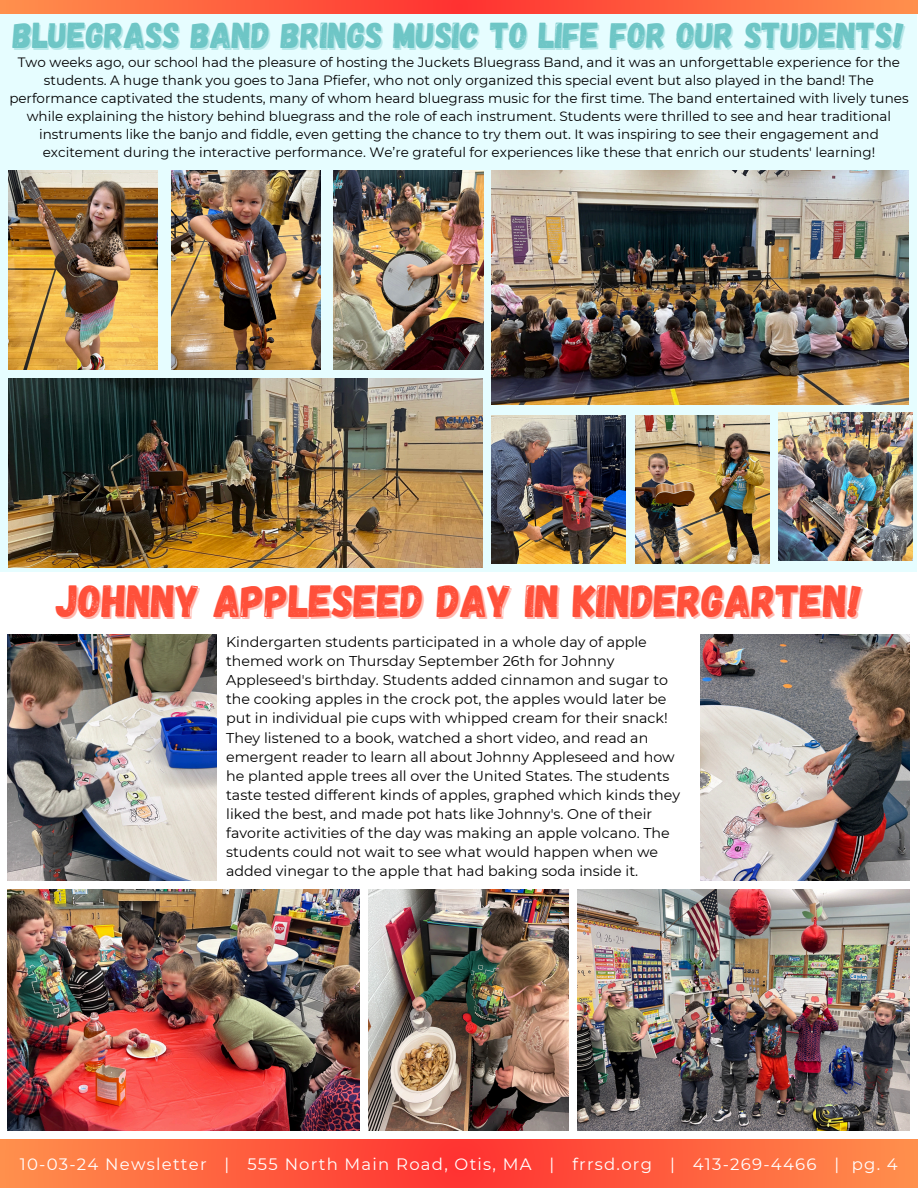
<style>
.page{position:relative;width:918px;height:1188px;background:#fff}
.page>*{position:absolute;margin:0;border:0;box-sizing:border-box;transform-origin:0 0}
.t1{font:45px "Gagalin";color:#ff503a}
.t2{font:36px "Gagalin";color:#6ec6c6}
.t3{font:16.5px "Montserrat";letter-spacing:.075em;color:#fff}
.t4{font:14.25px/19.2px "Montserrat";color:#000}
.t5{font:13.5px/18px "Montserrat";color:#000;text-align:center}
</style>
<div class="page">
<svg style="left:0;top:1140px;width:918px;height:48px;background:#ff603e"></svg>
<div style="left:0;top:13px;width:917px;height:559px;background:#e6fdff"></div>
<svg style="left:0;top:0;width:918px;height:13px;background:#ff603e"></svg>
<img style="left:369px;top:890px;width:200px;height:240px">
<img style="left:8px;top:890px;width:352px;height:240px">
<img style="left:8px;top:635px;width:209px;height:245px">
<img style="left:700px;top:635px;width:210px;height:245px">
<img style="left:577px;top:890px;width:332px;height:240px">
<img style="left:8px;top:378px;width:475px;height:189px">
<img style="left:492px;top:170px;width:416px;height:234px">
<img style="left:8px;top:170px;width:150px;height:200px">
<img style="left:171px;top:170px;width:150px;height:200px">
<img style="left:334px;top:170px;width:149px;height:200px">
<img style="left:779px;top:413px;width:134px;height:147px">
<img style="left:636px;top:416px;width:134px;height:147px">
<img style="left:492px;top:416px;width:134px;height:147px">
<h1 class="t2" style="left:13px;top:12px;width:893px">BLUEGRASS BAND BRINGS MUSIC TO LIFE FOR OUR STUDENTS!</h1>
<p class="t5" style="left:9px;top:53px;width:901px">Two weeks ago, our school had the pleasure of hosting the Juckets Bluegrass Band, and it was an unforgettable experience for the students. A huge thank you goes to Jana Pfiefer, who not only organized this special event but also played in the band! The performance captivated the students, many of whom heard bluegrass music for the first time. The band entertained with lively tunes while explaining the history behind bluegrass and the role of each instrument. Students were thrilled to see and hear traditional instruments like the banjo and fiddle, even getting the chance to try them out. It was inspiring to see their engagement and excitement during the interactive performance. We’re grateful for experiences like these that enrich our students' learning!</p>
<p class="t1" style="left:56px;top:572px;width:807px">JOHNNY APPLESEED DAY IN KINDERGARTEN!</p>
<p class="t4" style="left:226px;top:632px;width:455px">Kindergarten students participated in a whole day of apple themed work on Thursday September 26th for Johnny Appleseed's birthday. Students added cinnamon and sugar to the cooking apples in the crock pot, the apples would later be put in individual pie cups with whipped cream for their snack!<br>They listened to a book, watched a short video, and read an emergent reader to learn all about Johnny Appleseed and how he planted apple trees all over the United States. The students taste tested different kinds of apples, graphed which kinds they liked the best, and made pot hats like Johnny's. One of their favorite activities of the day was making an apple volcano. The students could not wait to see what would happen when we added vinegar to the apple that had baking soda inside it.</p>
<p class="t3" style="left:20px;top:1154px;width:879px">10-03-24 Newsletter | 555 North Main Road, Otis, MA | frrsd.org | 413-269-4466 | pg. 4</p>
</div>
